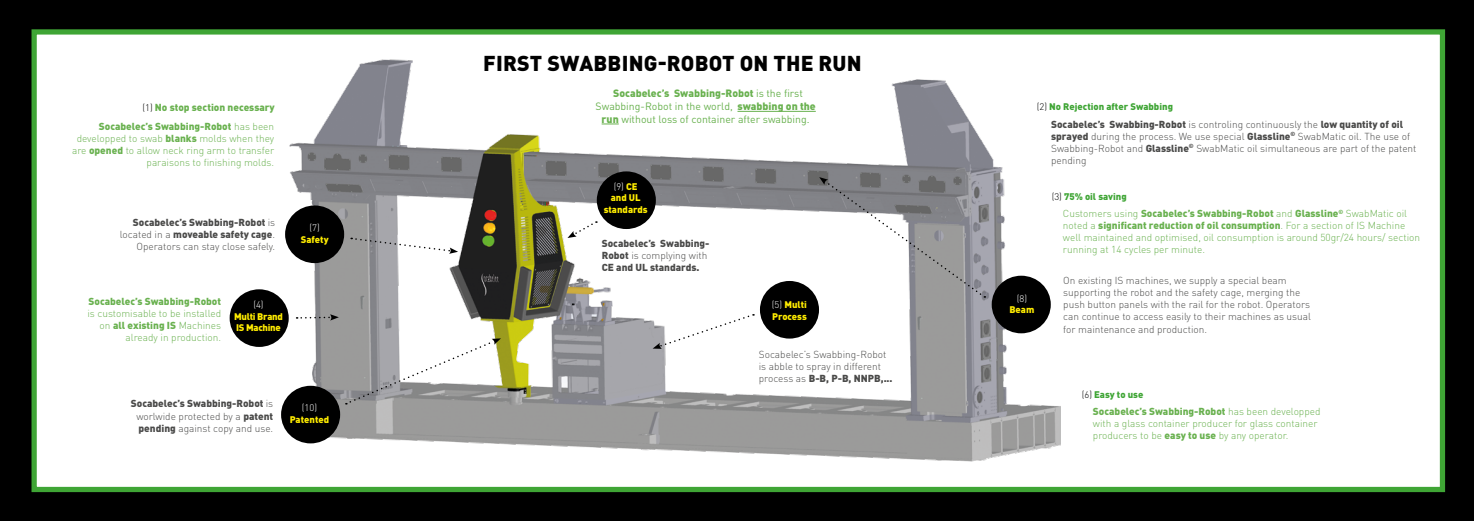
<style>
.page{position:relative;width:1474px;height:521px;background:#fff}
.page>*{position:absolute;margin:0;border:0;box-sizing:border-box;transform-origin:0 0}
.t1{font:900 21.26px "DIN Pro";letter-spacing:.01em;color:#000}
.t2{font:10.5px/12.6px "DIN Pro";color:#69b14f;text-align:center}
.t3{font:300 10.06px/12.1px "DIN Pro";color:#4a4a49}
.t4{font:300 10.06px/12.1px "DIN Pro";color:#69b14f}
.t5{font:900 10.06px/12.1px "DIN Pro";color:#4a4a49}
.t6{font:900 10.06px "DIN Pro";color:#69b14f}
.t7{font:900 9.54px "DIN Pro";color:#3fa535}
.t8{font:900 9.54px/11.5px "DIN Pro";color:#ffed00}
.t9{font:900 9.54px/11.5px "DIN Pro";letter-spacing:-.03em;color:#ffed00}
.t10{font:300 9.54px "DIN Pro";color:#fff}
.s1{font-weight:900}
.s2{font-weight:300;font-size:9.54px;color:#000}
.s3{font-weight:300;color:#000}
.s4{font-weight:300}
.s5{font-weight:300;color:#fff}
</style>
<div class="page">
<div style="left:0;top:0;width:1473px;height:521px;background:#000"></div>
<div style="left:32px;top:29px;width:1412px;height:463px;background:#fff;border:5px solid #3fa535"></div>
<img style="left:265px;top:59px;width:795px;height:403px">
<div style="left:991px;top:276px;width:59px;height:57px;background:#000;border-radius:50%"></div>
<div style="left:285px;top:205px;width:59px;height:58px;background:#000;border-radius:50%"></div>
<div style="left:230px;top:289px;width:59px;height:58px;background:#000;border-radius:50%"></div>
<svg style="left:819px;top:177px;width:166px;height:121px"></svg>
<svg style="left:567px;top:221px;width:30px;height:17px"></svg>
<svg style="left:652px;top:314px;width:102px;height:35px"></svg>
<svg style="left:346px;top:338px;width:155px;height:66px"></svg>
<svg style="left:351px;top:237px;width:107px;height:17px"></svg>
<svg style="left:296px;top:314px;width:43px;height:7px"></svg>
<div style="left:760px;top:281px;width:59px;height:58px;background:#000;border-radius:50%"></div>
<div style="left:597px;top:171px;width:59px;height:58px;background:#000;border-radius:50%"></div>
<div style="left:281px;top:386px;width:59px;height:57px;background:#000;border-radius:50%"></div>
<hr style="left:737px;top:111px;width:78px;height:1px;background:#69b14f">
<svg style="left:601px;top:124px;width:17px;height:1px"></svg>
<h1 class="t1" style="left:483px;top:49px;width:380px">FIRST SWABBING-ROBOT ON THE RUN</h1>
<p class="t2" style="left:595px;top:87px;width:222px"><span class="s1">Socabelec’s Swabbing-Robot</span> is the first<br>Swabbing-Robot in the world, <span class="s1">swabbing on the run</span> without loss of container after swabbing.</p>
<p class="t6" style="left:142px;top:100px;width:134px"><span class="s2">(1)</span> No stop section necessary</p>
<p class="t7" style="left:1036px;top:100px;width:138px"><span class="s3">(2)</span> No Rejection after Swabbing</p>
<p class="t3" style="left:1051px;top:117px;width:367px"><span class="s1">Socabelec’s Swabbing-Robot</span> is controling continuously the <span class="s1">low quantity of oil sprayed</span> during the process. We use special <span class="s1">Glassline</span><sup>©</sup> SwabMatic oil. The use of Swabbing-Robot and <span class="s1">Glassline</span><sup>©</sup> SwabMatic oil simultaneous are part of the patent pending</p>
<p class="t4" style="left:72px;top:119px;width:204px;text-align:right"><span class="s1">Socabelec’s Swabbing-Robot</span> has been developped to swab <span class="s1">blanks</span> molds when they are <span class="s1">opened</span> to allow neck ring arm to transfer paraisons to finishing molds.</p>
<p class="t5" style="left:120px;top:216px;width:157px;text-align:right">Socabelec’s Swabbing-Robot <span class="s4">is located in a</span> moveable safety cage<span class="s4">.<br>Operators can stay close safely.</span></p>
<p class="t10" style="left:309px;top:221px;width:12px">(7)</p>
<p class="t8" style="left:301px;top:233px;width:29px">Safety</p>
<p class="t8" style="left:604px;top:180px;width:45px;text-align:center"><span class="s5">(9)</span> CE<br>and UL standards</p>
<p class="t5" style="left:601px;top:237px;width:109px">Socabelec’s Swabbing-<br>Robot <span class="s4">is complying with<br></span>CE and UL standards.</p>
<p class="t7" style="left:1051px;top:190px;width:77px"><span class="s3">(3)</span> 75% oil saving</p>
<p class="t4" style="left:1062px;top:207px;width:359px">Customers using <span class="s1">Socabelec’s Swabbing-Robot</span> and <span class="s1">Glassline</span><sup>©</sup> SwabMatic oil noted a <span class="s1">significant reduction of oil consumption</span>. For a section of IS Machine well maintained and optimised, oil consumption is around 50gr/24 hours/ section running at 14 cycles per minute.</p>
<p class="t6" style="left:88px;top:294px;width:134px">Socabelec’s Swabbing-Robot</p>
<p class="t4" style="left:87px;top:307px;width:135px;text-align:right">is customisable to be installed on <span class="s1">all existing IS</span> Machines already in production.</p>
<p class="t10" style="left:253px;top:298px;width:12px">(4)</p>
<p class="t9" style="left:234px;top:310px;width:50px">Multi Brand<br>IS Machine</p>
<p class="t8" style="left:772px;top:299px;width:37px"><span class="s5">(5)</span> Multi<br>Process</p>
<p class="t10" style="left:1016px;top:292px;width:12px">(8)</p>
<p class="t8" style="left:1009px;top:304px;width:26px">Beam</p>
<p class="t3" style="left:1063px;top:274px;width:249px">On existing IS machines, we supply a special beam supporting the robot and the safety cage, merging the push button panels with the rail for the robot. Operators can continue to access easily to their machines as usual for maintenance and production.</p>
<p class="t3" style="left:758px;top:348px;width:135px">Socabelec’s Swabbing-Robot is abble to spray in different process as <span class="s1">B-B, P-B, NNPB,...</span></p>
<p class="t3" style="left:136px;top:397px;width:138px;text-align:justify;text-indent:-5px"><span class="s1">Socabelec’s Swabbing-Robot</span> is worlwide protected by a <span class="s1">patent pending</span> against copy and use.</p>
<p class="t10" style="left:302px;top:401px;width:17px">(10)</p>
<p class="t8" style="left:290px;top:413px;width:41px">Patented</p>
<p class="t7" style="left:1081px;top:388px;width:63px"><span class="s3">(6)</span> Easy to use</p>
<p class="t4" style="left:1092px;top:405px;width:229px"><span class="s1">Socabelec’s Swabbing-Robot</span> has been developped with a glass container producer for glass container producers to be <span class="s1">easy to use</span> by any operator.</p>
</div>
